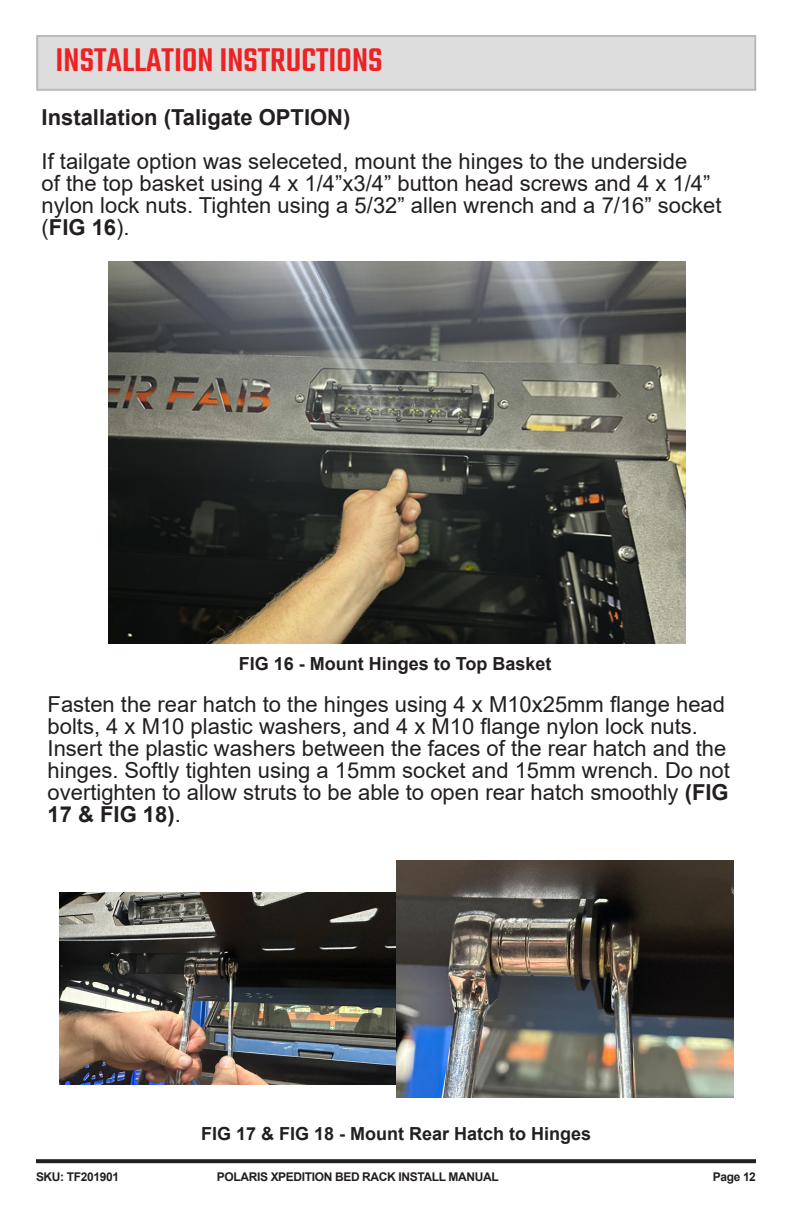
<style>
.page{position:relative;width:792px;height:1224px;background:#fff}
.page>*{position:absolute;margin:0;border:0;box-sizing:border-box;transform-origin:0 0}
.t1{font:500 36px "Teko";color:#ee2123}
.t2{font:22px/22px "Arial";color:#231f20}
.t3{font:700 22px "Arial";color:#231f20}
.t4{font:700 18px "Arial";color:#231f20}
.t5{font:700 12px "Arial";letter-spacing:-.03em;color:#231f20}
.s1{font-weight:700}
</style>
<div class="page">
<svg style="left:36px;top:1159px;width:720px;height:4px;fill:#231f20"></svg>
<div style="left:37px;top:36px;width:718px;height:54px;background:#ddddde"></div>
<div style="left:36px;top:35px;width:720px;height:56px;border:2px solid #bababa"></div>
<img style="left:108px;top:261px;width:578px;height:383px">
<img style="left:60px;top:892px;width:336px;height:192px">
<img style="left:397px;top:861px;width:336px;height:236px">
<p class="t1" style="left:56px;top:40px;width:328px">INSTALLATION INSTRUCTIONS</p>
<p class="t3" style="left:42px;top:102px;width:310px">Installation (Taligate OPTION)</p>
<p class="t2" style="left:42px;top:150px;width:681px">If tailgate option was seleceted, mount the hinges to the underside<br>of the top basket using 4 x 1/4”x3/4” button head screws and 4 x 1/4” nylon lock nuts. Tighten using a 5/32” allen wrench and a 7/16” socket (<span class="s1">FIG 16</span>).</p>
<p class="t4" style="left:239px;top:651px;width:314px">FIG 16 - Mount Hinges to Top Basket</p>
<p class="t2" style="left:48px;top:693px;width:684px">Fasten the rear hatch to the hinges using 4 x M10x25mm flange head bolts, 4 x M10 plastic washers, and 4 x M10 flange nylon lock nuts.<br>Insert the plastic washers between the faces of the rear hatch and the hinges. Softly tighten using a 15mm socket and 15mm wrench. Do not overtighten to allow struts to be able to open rear hatch smoothly <span class="s1">(FIG 17 &amp; FIG 18)</span>.</p>
<p class="t4" style="left:201px;top:1121px;width:392px">FIG 17 &amp; FIG 18 - Mount Rear Hatch to Hinges</p>
<p class="t5" style="left:36px;top:1168px;width:85px">SKU: TF201901</p>
<p class="t5" style="left:217px;top:1168px;width:283px">POLARIS XPEDITION BED RACK INSTALL MANUAL</p>
<p class="t5" style="left:713px;top:1168px;width:45px">Page 12</p>
</div>
